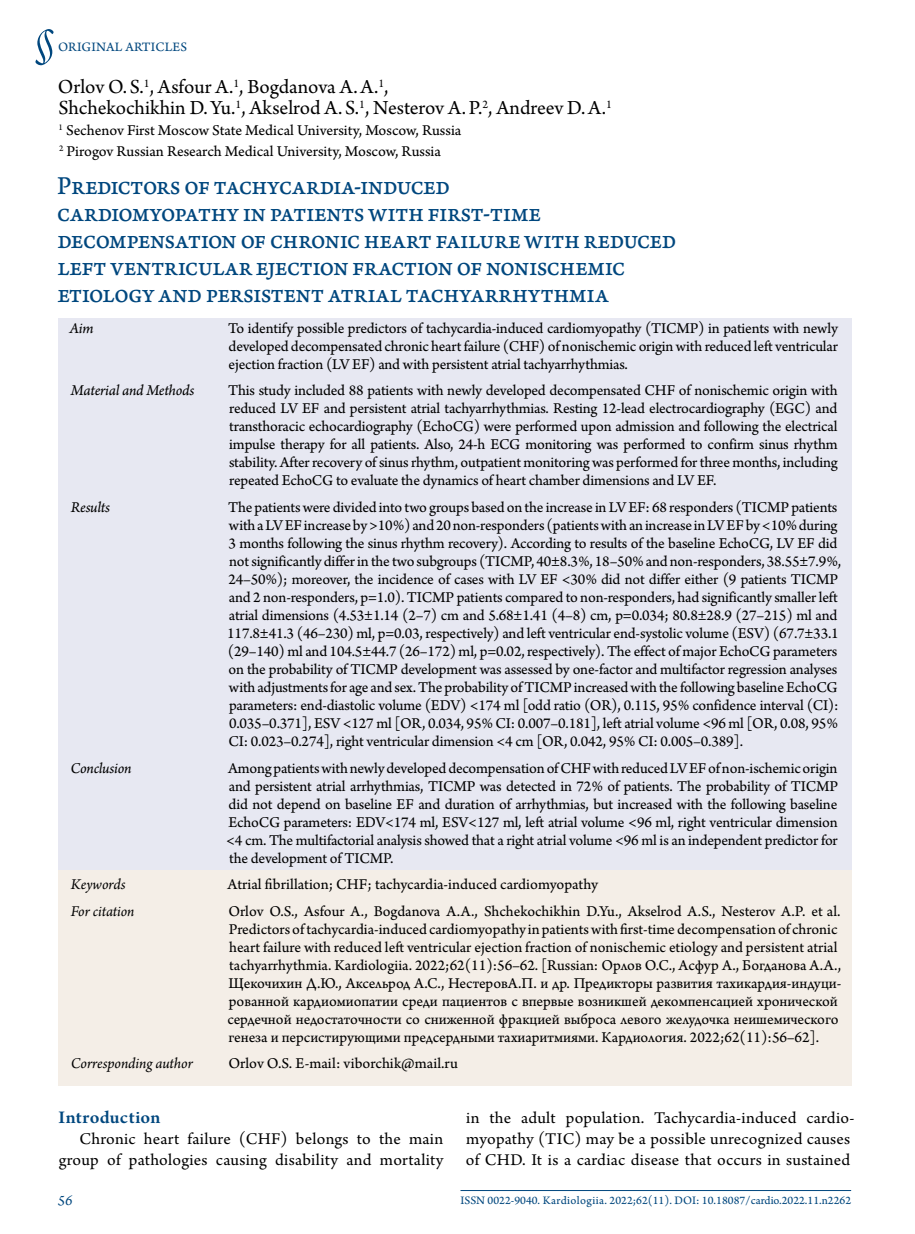
<style>
.page{position:relative;width:915px;height:1234px;background:#fff}
.page>*{position:absolute;margin:0;border:0;box-sizing:border-box;transform-origin:0 0}
.t1{font:54px "Arno Pro Light Italic Display";color:#00477e}
.t2{font:27px/27px "Arno Pro Caption";letter-spacing:-.025em;color:#00477e;scale:.92 1}
.t3{font:21px/21px "Arno Pro";color:#000}
.t4{font:600 18.75px "Arno Pro";letter-spacing:.015em;color:#00477e}
.t5{font:17.25px/21px "Arno Pro";letter-spacing:.015em;color:#000;text-align:right}
.t6{font:15.75px/18px "Arno Pro Sm Text";letter-spacing:-.01em;color:#000}
.t7{font:15.75px "Arno Pro Italic Sm Text";letter-spacing:-.02em;color:#000}
.t8{font:italic 15.75px "Arno Pro";letter-spacing:-.005em;color:#000}
.t9{font:15px "Arno Pro Italic Sm Text";color:#00477e}
.t10{font:13.5px "Arno Pro Sm Text";letter-spacing:.01em;color:#00477e}
.t11{font:12px "Arno Pro Sm Text";color:#00477e}
</style>
<div class="page">
<hr style="left:460px;top:1189px;width:390px;height:1px;background:#00477e">
<div style="left:58px;top:318px;width:792px;height:68px;background:#e7e8f2"></div>
<div style="left:58px;top:380px;width:792px;height:123px;background:#e7e8f2"></div>
<div style="left:58px;top:497px;width:792px;height:266px;background:#e7e8f2"></div>
<div style="left:58px;top:757px;width:792px;height:123px;background:#e7e8f2"></div>
<div style="left:58px;top:869px;width:792px;height:37px;background:#f4eee7"></div>
<div style="left:58px;top:900px;width:792px;height:159px;background:#f4eee7"></div>
<div style="left:58px;top:1053px;width:792px;height:32px;background:#f4eee7"></div>
<h1 class="t1" style="left:35px;top:12px;width:22px">§</h1>
<p class="t10" style="left:58px;top:39px;width:130px">ORIGINAL ARTICLES</p>
<h3 class="t3" style="left:58px;top:77px;width:555px">Orlov O. S.<sup>1</sup>, Asfour A.<sup>1</sup>, Bogdanova A.A.<sup>1</sup>,<br>Shchekochikhin D.Yu.<sup>1</sup>, Akselrod A. S.<sup>1</sup>, Nesterov A.P.<sup>2</sup>, Andreev D.A.<sup>1</sup></h3>
<p class="t6" style="left:58px;top:121px;width:404px;line-height:21px"><sup>1</sup> Sechenov First Moscow State Medical University, Moscow, Russia<br><sup>2</sup> Pirogov Russian Research Medical University, Moscow, Russia</p>
<p class="t2" style="left:57px;top:173px;width:675px">Predictors of tachycardia-induced<br>cardiomyopathy in patients with first-time decompensation of chronic heart failure with reduced left ventricular ejection fraction of nonischemic etiology and persistent atrial tachyarrhythmia</p>
<p class="t7" style="left:69px;top:319px;width:26px">Aim</p>
<p class="t6" style="left:228px;top:320px;width:611px;text-align:justify">To identify possible predictors of tachycardia-induced cardiomyopathy (TICMP) in patients with newly developed decompensated chronic heart failure (CHF) of nonischemic origin with reduced left ventricular ejection fraction (LV EF) and with persistent atrial tachyarrhythmias.</p>
<p class="t7" style="left:71px;top:381px;width:125px">Material and Methods</p>
<p class="t6" style="left:228px;top:382px;width:610px;text-align:justify">This study included 88 patients with newly developed decompensated CHF of nonischemic origin with reduced LV EF and persistent atrial tachyarrhythmias. Resting 12‑lead electrocardiography (EGC) and transthoracic echocardiography (EchoCG) were performed upon admission and following the electrical impulse therapy for all patients. Also, 24‑h ECG monitoring was performed to confirm sinus rhythm stability. After recovery of sinus rhythm, outpatient monitoring was performed for three months, including repeated EchoCG to evaluate the dynamics of heart chamber dimensions and LV EF.</p>
<p class="t7" style="left:71px;top:498px;width:41px">Results</p>
<p class="t6" style="left:227px;top:499px;width:615px">The patients were divided into two groups based on the increase in LV EF: 68 responders (TICMP patients with a LV EF increase by &gt;10%) and 20 non-responders (patients with an increase in LV EF by &lt;10% during 3 months following the sinus rhythm recovery). According to results of the baseline EchoCG, LV EF did not significantly differ in the two subgroups (TICMP, 40±8.3%, 18–50% and non-responders, 38.55±7.9%, 24–50%); moreover, the incidence of cases with LV EF &lt;30% did not differ either (9 patients TICMP and 2 non-responders, р=1.0). TICMP patients compared to non-responders, had significantly smaller left atrial dimensions (4.53±1.14 (2–7) cm and 5.68±1.41 (4–8) cm, р=0.034; 80.8±28.9 (27–215) ml and 117.8±41.3 (46–230) ml, р=0.03, respectively) and left ventricular end-systolic volume (ESV) (67.7±33.1 (29–140) ml and 104.5±44.7 (26–172) ml, р=0.02, respectively). The effect of major EchoCG parameters on the probability of TICMP development was assessed by one-factor and multifactor regression analyses with adjustments for age and sex. The probability of TICMP increased with the following baseline EchoCG parameters: end-diastolic volume (EDV) &lt;174 ml [odd ratio (OR), 0.115, 95% confidence interval (CI):<br>0.035–0.371], ESV &lt;127 ml [OR, 0.034, 95% CI: 0.007–0.181], left atrial volume &lt;96 ml [OR, 0.08, 95% CI: 0.023–0.274], right ventricular dimension &lt;4 cm [OR, 0.042, 95% CI: 0.005–0.389].</p>
<p class="t7" style="left:70px;top:758px;width:63px">Conclusion</p>
<p class="t6" style="left:226px;top:759px;width:613px;text-align:justify">Among patients with newly developed decompensation of CHF with reduced LV EF of non-ischemic origin and persistent atrial arrhythmias, TICMP was detected in 72% of patients. The probability of TICMP did not depend on baseline EF and duration of arrhythmias, but increased with the following baseline EchoCG parameters: EDV&lt;174 ml, ESV&lt;127 ml, left atrial volume &lt;96 ml, right ventricular dimension &lt;4 cm. The multifactorial analysis showed that a right atrial volume &lt;96 ml is an independent predictor for the development of TICMP.</p>
<p class="t8" style="left:71px;top:875px;width:56px">Keywords</p>
<p class="t6" style="left:227px;top:876px;width:372px">Atrial fibrillation; CHF; tachycardia-induced cardiomyopathy</p>
<p class="t8" style="left:71px;top:901px;width:65px">For citation</p>
<p class="t6" style="left:227px;top:902px;width:615px">Orlov O.S., Asfour A., Bogdanova A.A., Shchekochikhin D.Yu., Akselrod A.S., Nesterov A.P. et al.<br>Predictors of tachycardia-induced cardiomyopathy in patients with first-time decompensation of chronic heart failure with reduced left ventricular ejection fraction of nonischemic etiology and persistent atrial tachyarrhythmia. Kardiologiia. 2022;62(11):56–62. [Russian: Орлов О.С., Асфур А., Богданова А.А., Щекочихин Д.Ю., Аксельрод А.С., НестеровА.П. и др. Предикторы развития тахикардия-индуци&shy;рованной кардиомиопатии среди пациентов с впервые возникшей декомпенсацией хронической сердечной недостаточности со сниженной фракцией выброса левого желудочка неишемического генеза и персистирующими предсердными тахиаритмиями. Кардиология. 2022;62(11):56–62].</p>
<p class="t8" style="left:71px;top:1054px;width:124px">Corresponding author</p>
<p class="t6" style="left:228px;top:1055px;width:231px">Orlov O.S. E-mail: viborchik@mail.ru</p>
<p class="t4" style="left:58px;top:1106px;width:104px">Introduction</p>
<p class="t5" style="left:59px;top:1128px;width:386px">Chronic heart failure (CHF) belongs to the main group of pathologies causing disability and mortality</p>
<p class="t5" style="left:465px;top:1107px;width:389px;text-align:left">in the adult population. Tachycardia-induced cardio&shy;myopathy (TIC) may be a possible unrecognized causes of CHD. It is a cardiac disease that occurs in sustained</p>
<p class="t9" style="left:58px;top:1190px;width:16px">56</p>
<p class="t11" style="left:460px;top:1192px;width:392px">ISSN 0022-9040. Kardiologiia. 2022;62(11). DOI: 10.18087/cardio.2022.11.n2262</p>
</div>
